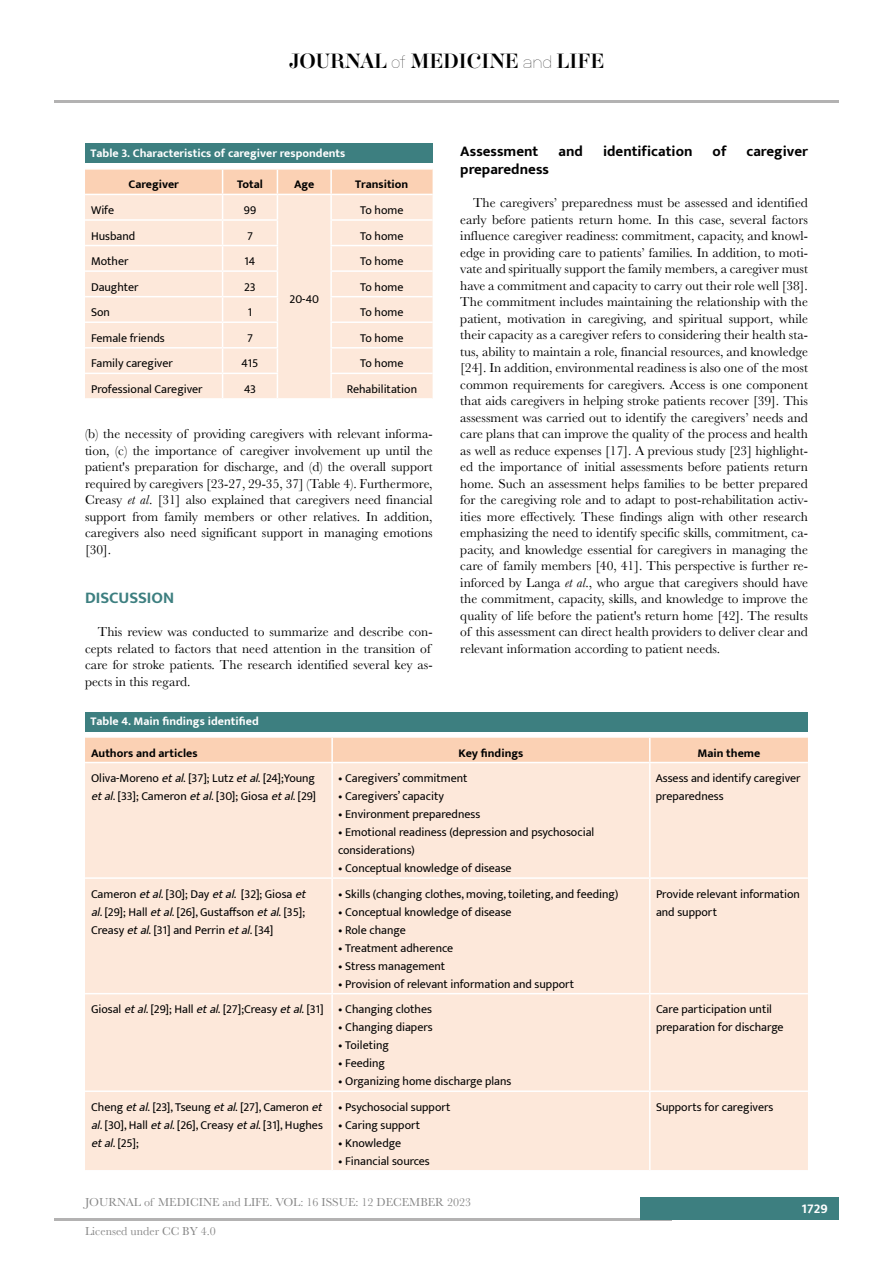
<style>
.page{position:relative;width:893px;height:1263px;background:#fff}
.page>*{position:absolute;margin:0;border:0;box-sizing:border-box;transform-origin:0 0}
.t1{font:18px "Aker Brygge Display";color:#000}
.t2{font:700 16.5px "Mukta";color:#3d7f80}
.t3{font:700 15px "Mukta";color:#000}
.t4{font:13.5px/16.5px "Baskerville";color:#000;text-align:justify}
.t5{font:700 13.5px "Mukta";color:#fff}
.t6{font:12px/18px "Mukta";color:#000}
.t7{font:700 12px "Mukta";color:#fff}
.t8{font:12px "Baskerville";color:#878787}
.t9{font:700 12px "Mukta";color:#000}
.s1{font-family:"Neubau Grotesk Lei"}
.s2{font-style:italic}
</style>
<div class="page">
<hr style="left:54px;top:100px;width:785px;height:2px;background:#b3b2b2">
<hr style="left:54px;top:1218px;width:618px;height:2px;background:#b3b2b2">
<div style="left:641px;top:1198px;width:198px;height:22px;background:#3d7f80"></div>
<div style="left:85px;top:144px;width:348px;height:19px;background:#3d7f80"></div>
<svg style="left:85px;top:169px;width:348px;height:229px;background:#fce6d8"></svg>
<hr style="left:330px;top:373px;width:103px;height:1px;background:#fff">
<hr style="left:330px;top:374px;width:2px;height:24px;background:#fff">
<div style="left:85px;top:712px;width:723px;height:19px;background:#3d7f80"></div>
<div style="left:85px;top:738px;width:723px;height:24px;background:#fbd1b4"></div>
<div style="left:85px;top:763px;width:723px;height:407px;background:#fde8da"></div>
<hr style="left:331px;top:738px;width:2px;height:24px;background:#fff">
<hr style="left:649px;top:738px;width:2px;height:24px;background:#fff">
<hr style="left:331px;top:763px;width:2px;height:114px;background:#fff">
<hr style="left:649px;top:763px;width:2px;height:114px;background:#fff">
<hr style="left:85px;top:877px;width:247px;height:2px;background:#fff">
<hr style="left:332px;top:877px;width:318px;height:2px;background:#fff">
<hr style="left:331px;top:879px;width:2px;height:114px;background:#fff">
<hr style="left:650px;top:877px;width:158px;height:2px;background:#fff">
<hr style="left:649px;top:879px;width:2px;height:114px;background:#fff">
<hr style="left:85px;top:993px;width:247px;height:1px;background:#fff">
<hr style="left:332px;top:993px;width:318px;height:1px;background:#fff">
<hr style="left:331px;top:994px;width:2px;height:96px;background:#fff">
<hr style="left:650px;top:993px;width:158px;height:1px;background:#fff">
<hr style="left:649px;top:994px;width:2px;height:96px;background:#fff">
<hr style="left:85px;top:1090px;width:247px;height:2px;background:#fff">
<hr style="left:332px;top:1090px;width:318px;height:2px;background:#fff">
<hr style="left:331px;top:1092px;width:2px;height:78px;background:#fff">
<hr style="left:650px;top:1090px;width:158px;height:2px;background:#fff">
<hr style="left:649px;top:1092px;width:2px;height:78px;background:#fff">
<h1 class="t1" style="left:289px;top:49px;width:317px">JOURNAL <span class="s1">of</span> MEDICINE <span class="s1">and</span> LIFE</h1>
<p class="t7" style="left:90px;top:146px;width:257px">Table 3. Characteristics of caregiver respondents</p>
<p class="t9" style="left:129px;top:177px;width:52px">Caregiver</p>
<p class="t9" style="left:237px;top:177px;width:27px">Total</p>
<p class="t9" style="left:294px;top:177px;width:22px">Age</p>
<p class="t9" style="left:355px;top:177px;width:55px">Transition</p>
<p class="t6" style="left:91px;top:201px;width:25px">Wife</p>
<p class="t6" style="left:244px;top:201px;width:14px">99</p>
<p class="t6" style="left:360px;top:201px;width:45px">To home</p>
<p class="t6" style="left:91px;top:226px;width:46px">Husband</p>
<p class="t6" style="left:247px;top:226px;width:7px">7</p>
<p class="t6" style="left:360px;top:226px;width:45px">To home</p>
<p class="t6" style="left:91px;top:252px;width:39px">Mother</p>
<p class="t6" style="left:245px;top:252px;width:12px">14</p>
<p class="t6" style="left:360px;top:252px;width:45px">To home</p>
<p class="t6" style="left:91px;top:277px;width:49px">Daughter</p>
<p class="t6" style="left:244px;top:277px;width:13px">23</p>
<p class="t6" style="left:360px;top:277px;width:45px">To home</p>
<p class="t6" style="left:91px;top:303px;width:20px">Son</p>
<p class="t6" style="left:248px;top:303px;width:6px">1</p>
<p class="t6" style="left:360px;top:303px;width:45px">To home</p>
<p class="t6" style="left:91px;top:329px;width:75px">Female friends</p>
<p class="t6" style="left:247px;top:329px;width:7px">7</p>
<p class="t6" style="left:360px;top:329px;width:45px">To home</p>
<p class="t6" style="left:91px;top:354px;width:83px">Family caregiver</p>
<p class="t6" style="left:242px;top:354px;width:19px">415</p>
<p class="t6" style="left:360px;top:354px;width:45px">To home</p>
<p class="t6" style="left:91px;top:380px;width:113px">Professional Caregiver</p>
<p class="t6" style="left:244px;top:380px;width:13px">43</p>
<p class="t6" style="left:347px;top:380px;width:72px">Rehabilitation</p>
<p class="t6" style="left:290px;top:290px;width:31px">20-40</p>
<p class="t4" style="left:85px;top:426px;width:349px">(b) the necessity of providing caregivers with relevant informa&shy;tion, (c) the importance of caregiver involvement up until the patient's preparation for discharge, and (d) the overall support required by caregivers [23-27, 29-35, 37] (Table 4). Furthermore, Creasy <span class="s2">et al</span>. [31] also explained that caregivers need financial support from family members or other relatives. In addition, caregivers also need significant support in managing emotions [30].</p>
<p class="t2" style="left:85px;top:588px;width:91px">DISCUSSION</p>
<p class="t4" style="left:85px;top:624px;width:349px;text-align:left;text-indent:13px">This review was conducted to summarize and describe con&shy;cepts related to factors that need attention in the transition of care for stroke patients. The research identified several key as&shy;pects in this regard.</p>
<p class="t3" style="left:460px;top:142px;width:80px">Assessment</p>
<p class="t3" style="left:558px;top:142px;width:26px">and</p>
<p class="t3" style="left:603px;top:142px;width:91px">identification</p>
<p class="t3" style="left:713px;top:142px;width:15px">of</p>
<p class="t3" style="left:747px;top:142px;width:63px">caregiver</p>
<p class="t3" style="left:460px;top:160px;width:90px">preparedness</p>
<p class="t4" style="left:460px;top:195px;width:349px;text-indent:13px">The caregivers’ preparedness must be assessed and identified early before patients return home. In this case, several factors influence caregiver readiness: commitment, capacity, and knowl&shy;edge in providing care to patients’ families. In addition, to moti&shy;vate and spiritually support the family members, a caregiver must have a commitment and capacity to carry out their role well [38].<br>The commitment includes maintaining the relationship with the patient, motivation in caregiving, and spiritual support, while their capacity as a caregiver refers to considering their health sta&shy;tus, ability to maintain a role, financial resources, and knowledge [24]. In addition, environmental readiness is also one of the most common requirements for caregivers. Access is one component that aids caregivers in helping stroke patients recover [39]. This assessment was carried out to identify the caregivers’ needs and care plans that can improve the quality of the process and health as well as reduce expenses [17]. A previous study [23] highlight&shy;ed the importance of initial assessments before patients return home. Such an assessment helps families to be better prepared for the caregiving role and to adapt to post-rehabilitation activ&shy;ities more effectively. These findings align with other research emphasizing the need to identify specific skills, commitment, ca&shy;pacity, and knowledge essential for caregivers in managing the care of family members [40, 41]. This perspective is further re&shy;inforced by Langa <span class="s2">et al</span>., who argue that caregivers should have the commitment, capacity, skills, and knowledge to improve the quality of life before the patient's return home [42]. The results of this assessment can direct health providers to deliver clear and relevant information according to patient needs.</p>
<p class="t7" style="left:90px;top:714px;width:170px">Table 4. Main findings identified</p>
<p class="t9" style="left:91px;top:745px;width:108px">Authors and articles</p>
<p class="t9" style="left:458px;top:745px;width:67px">Key findings</p>
<p class="t9" style="left:697px;top:745px;width:65px">Main theme</p>
<p class="t6" style="left:91px;top:769px;width:227px">Oliva-Moreno <span class="s2">etal</span>. [37]; Lutz <span class="s2">etal</span>. [24];Young <span class="s2">etal</span>. [33]; Cameron <span class="s2">etal</span>. [30]; Giosa <span class="s2">etal</span>. [29]</p>
<p class="t6" style="left:338px;top:769px;width:258px">∙ Caregivers’ commitment<br>∙ Caregivers’ capacity<br>∙ Environment preparedness<br>∙ Emotional readiness (depression and psychosocial considerations)<br>∙ Conceptual knowledge of disease</p>
<p class="t6" style="left:656px;top:769px;width:146px">Assess and identify caregiver preparedness</p>
<p class="t6" style="left:91px;top:884px;width:220px">Cameron <span class="s2">etal</span>. [30]; Day <span class="s2">etal</span>. [32]; Giosa <span class="s2">et al</span>. [29]; Hall <span class="s2">etal</span>. [26], Gustaffson <span class="s2">etal</span>. [35];<br>Creasy <span class="s2">etal</span>. [31] and Perrin <span class="s2">etal</span>. [34]</p>
<p class="t6" style="left:338px;top:884px;width:282px">∙ Skills (changing clothes, moving, toileting, and feeding) ∙ Conceptual knowledge of disease<br>∙ Role change<br>∙ Treatment adherence<br>∙ Stress management<br>∙ Provision of relevant information and support</p>
<p class="t6" style="left:656px;top:884px;width:145px">Provide relevant information and support</p>
<p class="t6" style="left:338px;top:1000px;width:175px;text-indent:-247px">Giosal <span class="s2">etal</span>. [29]; Hall <span class="s2">etal</span>. [27];Creasy <span class="s2">etal</span>. [31] ∙ Changing clothes<br>∙ Changing diapers<br>∙ Toileting<br>∙ Feeding<br>∙ Organizing home discharge plans</p>
<p class="t6" style="left:656px;top:1000px;width:129px">Care participation until preparation for discharge</p>
<p class="t6" style="left:91px;top:1098px;width:237px">Cheng <span class="s2">etal</span>. [23], Tseung <span class="s2">etal</span>. [27], Cameron <span class="s2">et al</span>. [30], Hall <span class="s2">etal</span>. [26], Creasy <span class="s2">etal</span>. [31], Hughes <span class="s2">etal</span>. [25];</p>
<p class="t6" style="left:338px;top:1098px;width:114px">∙ Psychosocial support ∙ Caring support<br>∙ Knowledge<br>∙ Financial sources</p>
<p class="t6" style="left:656px;top:1098px;width:119px">Supports for caregivers</p>
<p class="t8" style="left:85px;top:1195px;width:387px">JOURNAL of MEDICINE and LIFE. VOL: 16 ISSUE: 12 DECEMBER 2023</p>
<p class="t8" style="left:85px;top:1223px;width:132px">Licensed under CC BY 4.0</p>
<p class="t5" style="left:802px;top:1200px;width:28px">1729</p>
</div>
